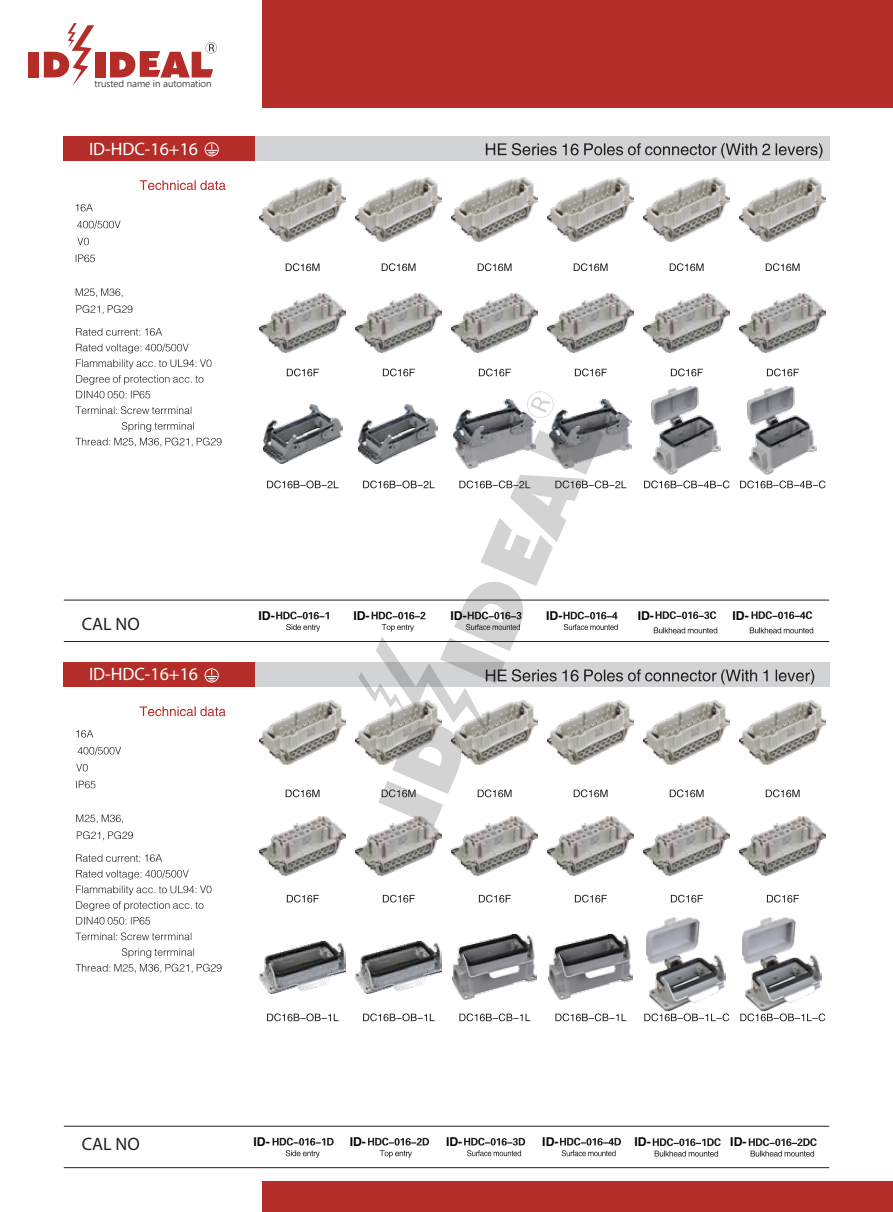
<style>
.page{position:relative;width:893px;height:1212px;background:#fff}
.page>*{position:absolute;margin:0;border:0;box-sizing:border-box;transform-origin:0 0}
.t1{font:18px "Myriad Pro";color:#fff}
.t2{font:18px "Myriad Pro";color:#231f20}
.t3{font:700 12.15px "Helvetica LT Std";color:#020202}
.t4{font:300 9.75px "Nirmala UI";color:#231f20}
</style>
<div class="page">
<svg style="left:286px;top:263px;width:33px;height:8px"></svg>
<svg style="left:287px;top:368px;width:32px;height:8px"></svg>
<svg style="left:267px;top:480px;width:72px;height:8px"></svg>
<svg style="left:382px;top:263px;width:33px;height:8px"></svg>
<svg style="left:383px;top:368px;width:32px;height:8px"></svg>
<svg style="left:574px;top:263px;width:34px;height:8px"></svg>
<svg style="left:575px;top:368px;width:32px;height:8px"></svg>
<svg style="left:766px;top:263px;width:34px;height:8px"></svg>
<svg style="left:670px;top:263px;width:34px;height:8px"></svg>
<svg style="left:767px;top:368px;width:32px;height:8px"></svg>
<svg style="left:671px;top:368px;width:32px;height:8px"></svg>
<svg style="left:478px;top:263px;width:34px;height:8px"></svg>
<svg style="left:479px;top:368px;width:32px;height:8px"></svg>
<svg style="left:276px;top:611px;width:53px;height:21px"></svg>
<div style="left:64px;top:136px;width:191px;height:25px;background:#b52d28"></div>
<div style="left:255px;top:136px;width:574px;height:25px;background:#d1d3d4"></div>
<hr style="left:64px;top:641px;width:765px;height:1px;background:#231f20">
<hr style="left:64px;top:600px;width:765px;height:1px;background:#231f20">
<svg style="left:486px;top:143px;width:337px;height:15px"></svg>
<svg style="left:140px;top:180px;width:86px;height:10px"></svg>
<svg style="left:76px;top:204px;width:45px;height:25px"></svg>
<svg style="left:76px;top:238px;width:19px;height:24px"></svg>
<svg style="left:76px;top:288px;width:57px;height:26px"></svg>
<svg style="left:76px;top:328px;width:146px;height:119px"></svg>
<svg style="left:286px;top:789px;width:33px;height:8px"></svg>
<svg style="left:287px;top:895px;width:32px;height:7px"></svg>
<svg style="left:267px;top:1013px;width:72px;height:8px"></svg>
<svg style="left:383px;top:895px;width:32px;height:7px"></svg>
<svg style="left:363px;top:1013px;width:72px;height:8px"></svg>
<svg style="left:575px;top:895px;width:32px;height:7px"></svg>
<svg style="left:555px;top:1013px;width:71px;height:8px"></svg>
<svg style="left:767px;top:895px;width:32px;height:7px"></svg>
<svg style="left:671px;top:895px;width:32px;height:7px"></svg>
<svg style="left:740px;top:1013px;width:85px;height:8px"></svg>
<svg style="left:644px;top:1013px;width:85px;height:8px"></svg>
<svg style="left:479px;top:895px;width:32px;height:7px"></svg>
<svg style="left:459px;top:1013px;width:71px;height:8px"></svg>
<svg style="left:273px;top:1138px;width:61px;height:20px"></svg>
<svg style="left:368px;top:1138px;width:61px;height:20px"></svg>
<svg style="left:464px;top:1138px;width:61px;height:18px"></svg>
<svg style="left:560px;top:1138px;width:61px;height:18px"></svg>
<svg style="left:653px;top:1138px;width:68px;height:18px"></svg>
<svg style="left:749px;top:1138px;width:68px;height:18px"></svg>
<div style="left:64px;top:662px;width:191px;height:25px;background:#b52d28"></div>
<div style="left:255px;top:662px;width:574px;height:25px;background:#d1d3d4"></div>
<hr style="left:64px;top:1167px;width:765px;height:1px;background:#231f20">
<hr style="left:64px;top:1126px;width:765px;height:1px;background:#231f20">
<svg style="left:140px;top:706px;width:86px;height:10px"></svg>
<svg style="left:76px;top:730px;width:45px;height:25px"></svg>
<svg style="left:76px;top:781px;width:19px;height:7px"></svg>
<svg style="left:76px;top:814px;width:57px;height:26px"></svg>
<svg style="left:76px;top:854px;width:146px;height:119px"></svg>
<img style="left:259px;top:177px;width:86px;height:64px">
<img style="left:355px;top:177px;width:86px;height:64px">
<img style="left:451px;top:177px;width:86px;height:64px">
<img style="left:547px;top:177px;width:86px;height:64px">
<img style="left:643px;top:177px;width:86px;height:64px">
<img style="left:739px;top:177px;width:86px;height:64px">
<img style="left:259px;top:293px;width:86px;height:60px">
<img style="left:355px;top:293px;width:86px;height:60px">
<img style="left:451px;top:293px;width:86px;height:60px">
<img style="left:547px;top:293px;width:86px;height:60px">
<img style="left:643px;top:293px;width:86px;height:60px">
<img style="left:739px;top:293px;width:86px;height:60px">
<img style="left:264px;top:405px;width:78px;height:59px">
<img style="left:259px;top:700px;width:86px;height:64px">
<img style="left:259px;top:816px;width:86px;height:60px">
<img style="left:355px;top:826px;width:86px;height:50px">
<img style="left:451px;top:826px;width:86px;height:50px">
<img style="left:547px;top:826px;width:86px;height:50px">
<img style="left:643px;top:826px;width:86px;height:50px">
<img style="left:739px;top:826px;width:86px;height:50px">
<div style="left:205px;top:142px;width:14px;height:14px;border:1px solid #fff;border-radius:50%"></div>
<svg style="left:206px;top:144px;width:11px;height:11px"></svg>
<div style="left:205px;top:668px;width:14px;height:14px;border:1px solid #fff;border-radius:50%"></div>
<svg style="left:206px;top:670px;width:11px;height:11px"></svg>
<img style="left:764px;top:387px;width:32px;height:4px">
<img style="left:668px;top:387px;width:32px;height:4px">
<img style="left:259px;top:942px;width:86px;height:51px">
<img style="left:355px;top:942px;width:86px;height:51px">
<img style="left:452px;top:935px;width:84px;height:64px">
<img style="left:548px;top:935px;width:84px;height:64px">
<img style="left:647px;top:917px;width:79px;height:93px">
<img style="left:743px;top:917px;width:79px;height:93px">
<div style="left:262px;top:0;width:631px;height:108px;background:#b52d28"></div>
<div style="left:95px;top:52px;width:10px;height:25px;background:#b52d28"></div>
<div style="left:29px;top:52px;width:10px;height:25px;background:#b52d28"></div>
<svg style="left:44px;top:23px;width:50px;height:63px"></svg>
<svg style="left:110px;top:42px;width:107px;height:36px"></svg>
<div style="left:262px;top:1181px;width:631px;height:31px;background:#b52d28"></div>
<svg style="left:76px;top:764px;width:12px;height:7px"></svg>
<svg style="left:358px;top:391px;width:468px;height:435px"></svg>
<p class="t4" style="left:95px;top:76px;width:118px">trusted name in automation</p>
<h1 class="t1" style="left:89px;top:138px;width:111px">ID-HDC-16+16</h1>
<h1 class="t2" style="left:82px;top:612px;width:60px">CAL NO</h1>
<h1 class="t1" style="left:89px;top:663px;width:111px">ID-HDC-16+16</h1>
<p class="t3" style="left:259px;top:608px;width:18px">ID-</p>
<p class="t3" style="left:353px;top:608px;width:18px">ID-</p>
<p class="t3" style="left:451px;top:608px;width:18px">ID-</p>
<p class="t3" style="left:546px;top:608px;width:18px">ID-</p>
<p class="t3" style="left:638px;top:608px;width:18px">ID-</p>
<p class="t3" style="left:732px;top:608px;width:18px">ID-</p>
<h1 class="t2" style="left:82px;top:1133px;width:60px">CAL NO</h1>
<p class="t3" style="left:253px;top:1134px;width:18px">ID-</p>
<p class="t3" style="left:350px;top:1134px;width:18px">ID-</p>
<p class="t3" style="left:446px;top:1134px;width:18px">ID-</p>
<p class="t3" style="left:542px;top:1134px;width:18px">ID-</p>
<p class="t3" style="left:634px;top:1134px;width:18px">ID-</p>
<p class="t3" style="left:730px;top:1134px;width:18px">ID-</p>
</div>
